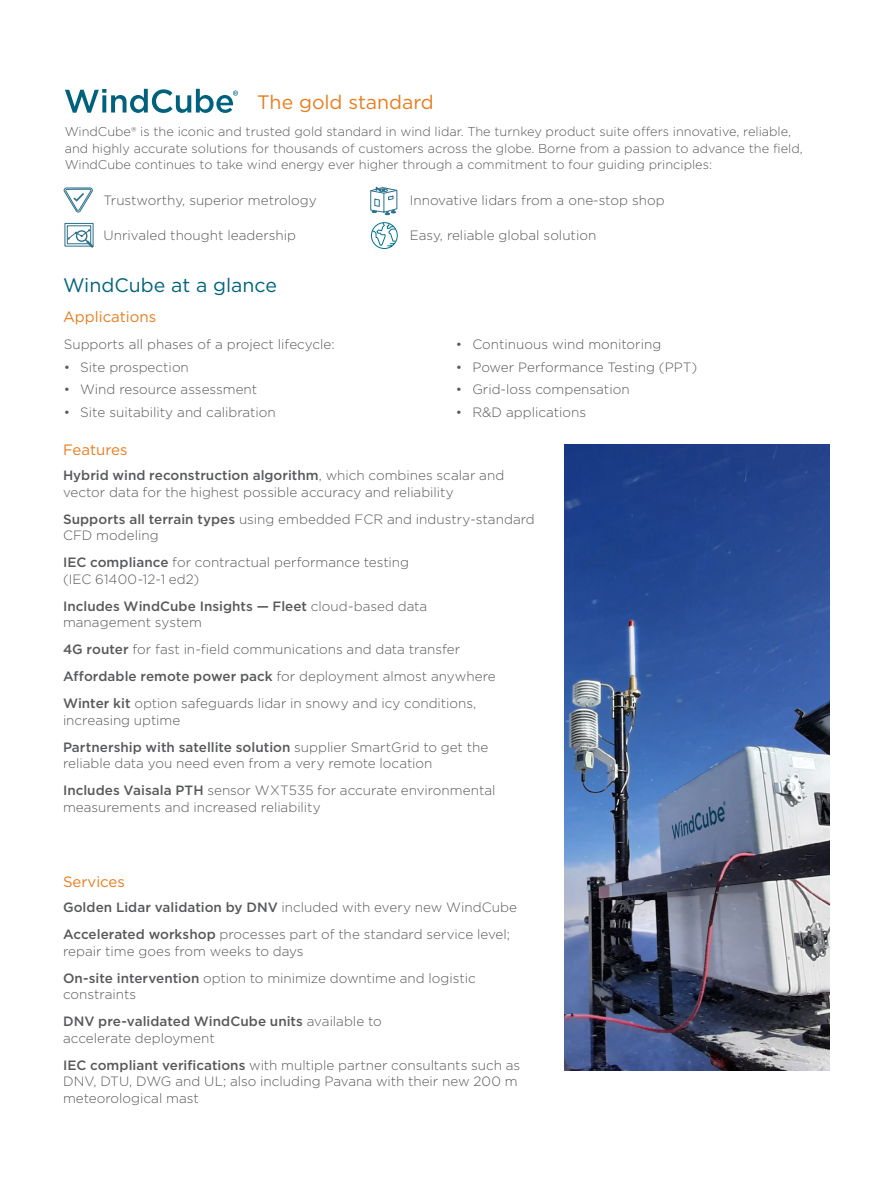
<style>
.page{position:relative;width:893px;height:1191px;background:#fff}
.page>*{position:absolute;margin:0;border:0;box-sizing:border-box;transform-origin:0 0}
.t1{font:19.5px "Gotham";color:#00627d}
.t2{font:19.5px "Gotham";color:#e87d1e}
.t3{font:15px "Gotham";color:#e87d1e}
.t4{font:300 13.5px/27px "Gotham";color:#58595b}
.t5{font:500 13.5px/27px "Gotham";letter-spacing:.005em;color:#58595b}
.t6{font:300 12.75px/16.5px "Gotham";color:#58595b}
.s1{font-weight:500}
.s2{font-weight:300}
</style>
<div class="page">
<img style="left:564px;top:444px;width:266px;height:626px">
<svg style="left:63px;top:187px;width:30px;height:26px"></svg>
<svg style="left:370px;top:187px;width:28px;height:28px"></svg>
<svg style="left:64px;top:223px;width:30px;height:24px"></svg>
<svg style="left:86px;top:240px;width:8px;height:8px"></svg>
<svg style="left:371px;top:222px;width:27px;height:27px"></svg>
<svg style="left:65px;top:89px;width:173px;height:24px"></svg>
<h1 class="t2" style="left:257px;top:90px;width:178px">The gold standard</h1>
<p class="t6" style="left:65px;top:123px;width:739px">WindCube® is the iconic and trusted gold standard in wind lidar. The turnkey product suite offers innovative, reliable, and highly accurate solutions for thousands of customers across the globe. Borne from a passion to advance the field,<br>WindCube continues to take wind energy ever higher through a commitment to four guiding principles:</p>
<p class="t4" style="left:104px;top:186px;width:215px">Trustworthy, superior metrology</p>
<p class="t4" style="left:104px;top:221px;width:194px">Unrivaled thought leadership</p>
<p class="t4" style="left:410px;top:186px;width:256px">Innovative lidars from a one-stop shop</p>
<p class="t4" style="left:410px;top:221px;width:188px">Easy, reliable global solution</p>
<h1 class="t1" style="left:63px;top:273px;width:215px">WindCube at a glance</h1>
<p class="t3" style="left:63px;top:307px;width:95px">Applications</p>
<p class="t4" style="left:64px;top:330px;width:272px">Supports all phases of a project lifecycle:</p>
<p class="t4" style="left:64px;top:353px;width:127px">• Site prospection</p>
<p class="t4" style="left:64px;top:375px;width:195px">• Wind resource assessment</p>
<p class="t4" style="left:64px;top:398px;width:214px">• Site suitability and calibration</p>
<p class="t4" style="left:456px;top:330px;width:207px">• Continuous wind monitoring</p>
<p class="t4" style="left:456px;top:353px;width:243px">• Power Performance Testing (PPT)</p>
<p class="t4" style="left:456px;top:375px;width:175px">• Grid-loss compensation</p>
<p class="t4" style="left:456px;top:398px;width:132px">• R&amp;D applications</p>
<p class="t3" style="left:63px;top:440px;width:66px">Features</p>
<p class="t4" style="left:63px;top:467px;width:443px;line-height:16.5px"><span class="s1">Hybrid wind reconstruction algorithm</span>, which combines scalar and vector data for the highest possible accuracy and reliability</p>
<p class="t4" style="left:63px;top:510px;width:473px;line-height:16.5px"><span class="s1">Supports all terrain types</span> using embedded FCR and industry-standard<br>CFD modeling</p>
<p class="t4" style="left:63px;top:554px;width:348px;line-height:16.5px"><span class="s1">IEC compliance</span> for contractual performance testing (IEC 61400-12-1 ed2)</p>
<p class="t4" style="left:63px;top:597px;width:366px;line-height:16.5px"><span class="s1">Includes WindCube Insights — Fleet</span> cloud-based data management system</p>
<p class="t4" style="left:63px;top:635px;width:434px"><span class="s1">4G router</span> for fast in-field communications and data transfer<br><span class="s1">Affordable remote power pack</span> for deployment almost anywhere<br><span class="s1">Winter kit</span> option safeguards lidar in snowy and icy conditions,</p>
<p class="t4" style="left:63px;top:706px;width:427px">increasing uptime<br><span class="s1">Partnership with satellite solution</span> supplier SmartGrid to get the</p>
<p class="t4" style="left:63px;top:749px;width:434px">reliable data you need even from a very remote location<br><span class="s1">Includes Vaisala PTH</span> sensor WXT535 for accurate environmental</p>
<p class="t4" style="left:63px;top:793px;width:259px">measurements and increased reliability</p>
<p class="t3" style="left:63px;top:872px;width:63px">Services</p>
<p class="t4" style="left:63px;top:893px;width:455px"><span class="s1">Golden Lidar validation by DNV</span> included with every new WindCube<br><span class="s1">Accelerated workshop</span> processes part of the standard service level;</p>
<p class="t4" style="left:63px;top:937px;width:414px">repair time goes from weeks to days<br><span class="s1">On-site intervention</span> option to minimize downtime and logistic</p>
<p class="t5" style="left:63px;top:981px;width:320px"><span class="s2">constraints<br></span>DNV pre-validated WindCube units <span class="s2">available to</span></p>
<p class="t4" style="left:63px;top:1024px;width:459px">accelerate deployment<br><span class="s1">IEC compliant verifications</span> with multiple partner consultants such as</p>
<p class="t4" style="left:63px;top:1073px;width:456px;line-height:16.5px">DNV, DTU, DWG and UL; also including Pavana with their new 200 m meteorological mast</p>
</div>
